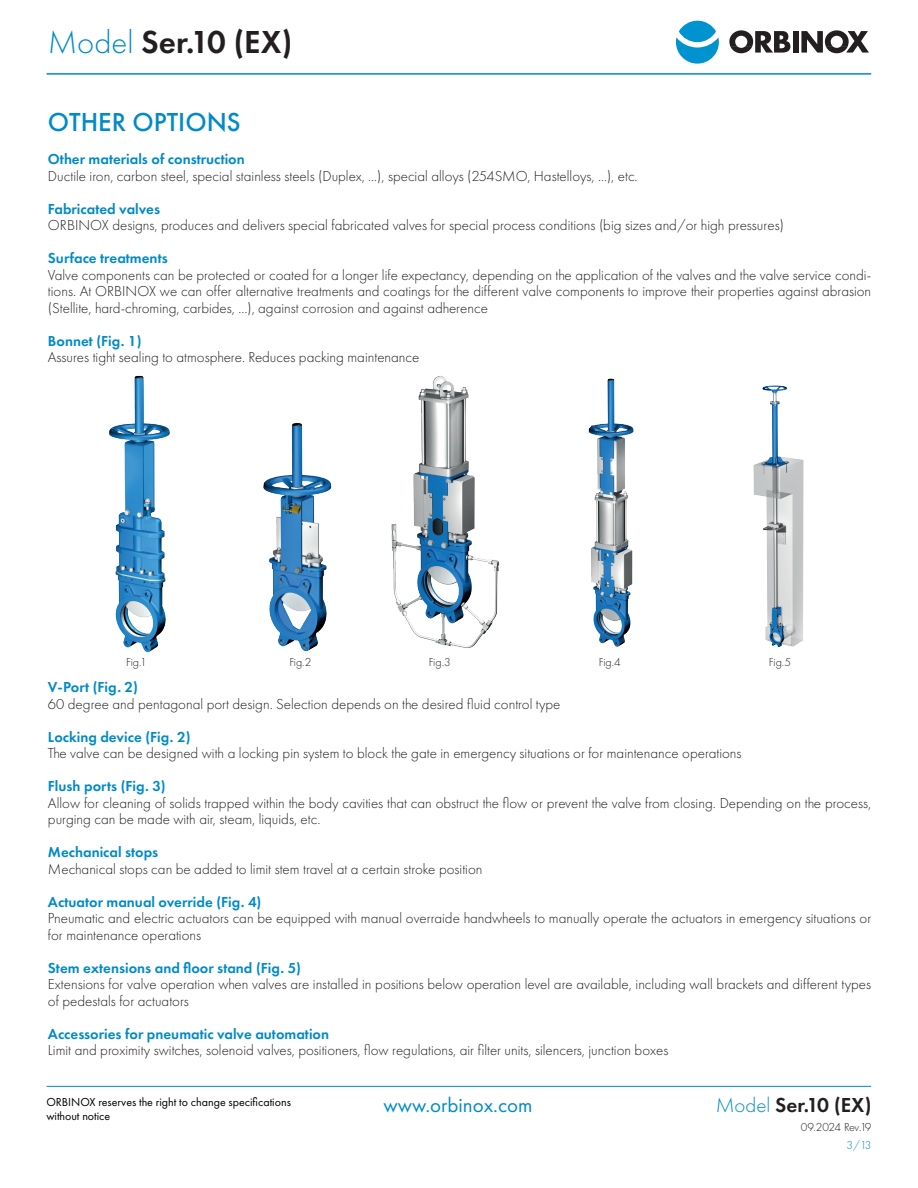
<style>
.page{position:relative;width:918px;height:1188px;background:#fff}
.page>*{position:absolute;margin:0;border:0;box-sizing:border-box;transform-origin:0 0}
.Modelo{font:600 33px "Futura PT";color:#231f20}
.títulos_n1{font:500 27px "Futura PT";color:#008ac8}
.t1{font:21px "Futura PT";color:#008ac8}
.Modelo_folio{font:600 21px "Futura PT";color:#231f20}
.cuerpo{font:300 15px/16.5px "Futura PT";color:#231f20}
.sub-titulos{font:600 15px "Futura PT";color:#008ac8}
.base{font:12px "Futura PT";color:#000}
.pie{font:300 12px "Futura PT";letter-spacing:-.015em;color:#231f20}
.base-2{font:300 12px "Futura PT";letter-spacing:-.04em;color:#231f20}
.base-3{font:300 12px "Futura PT";color:#008ac8}
.s1{font-weight:300;color:#008ac8}
</style>
<div class="page">
<hr style="left:47px;top:1086px;width:824px;height:1px;background:#008ac8">
<hr style="left:47px;top:73px;width:824px;height:2px;background:#008ac8">
<div style="left:679px;top:21px;width:37px;height:21px;background:#0093d0;border-radius:50%"></div>
<svg style="left:676px;top:37px;width:43px;height:27px"></svg>
<svg style="left:729px;top:30px;width:61px;height:23px"></svg>
<div style="left:793px;top:31px;width:5px;height:22px;background:#231f20"></div>
<svg style="left:801px;top:30px;width:68px;height:23px"></svg>
<img style="left:109px;top:375px;width:61px;height:278px">
<img style="left:391px;top:376px;width:109px;height:272px">
<img style="left:753px;top:385px;width:51px;height:263px">
<img style="left:263px;top:423px;width:69px;height:229px">
<img style="left:588px;top:378px;width:46px;height:269px">
<p class="Modelo" style="left:48px;top:21px;width:246px"><span class="s1">Model</span> Ser.10 (EX)</p>
<p class="títulos_n1" style="left:48px;top:106px;width:194px">OTHER OPTIONS</p>
<p class="sub-titulos" style="left:48px;top:150px;width:198px">Other materials of construction</p>
<p class="cuerpo" style="left:48px;top:167px;width:591px">Ductile iron, carbon steel, special stainless steels (Duplex, ...), special alloys (254SMO, Hastelloys, …), etc.</p>
<p class="sub-titulos" style="left:48px;top:199px;width:114px">Fabricated valves</p>
<p class="cuerpo" style="left:48px;top:217px;width:737px">ORBINOX designs, produces and delivers special fabricated valves for special process conditions (big sizes and/or high pressures)</p>
<p class="sub-titulos" style="left:48px;top:249px;width:121px">Surface treatments</p>
<p class="cuerpo" style="left:48px;top:266px;width:825px;text-align:justify">Valve components can be protected or coated for a longer life expectancy, depending on the application of the valves and the valve service condi&shy;tions. At ORBINOX we can offer alternative treatments and coatings for the different valve components to improve their properties against abrasion (Stellite, hard-chroming, carbides, …), against corrosion and against adherence</p>
<p class="sub-titulos" style="left:48px;top:331px;width:95px">Bonnet (Fig. 1)</p>
<p class="cuerpo" style="left:48px;top:349px;width:373px">Assures tight sealing to atmosphere. Reduces packing maintenance</p>
<p class="pie" style="left:126px;top:655px;width:22px">Fig.1</p>
<p class="pie" style="left:289px;top:655px;width:23px">Fig.2</p>
<p class="pie" style="left:429px;top:655px;width:23px">Fig.3</p>
<p class="pie" style="left:599px;top:655px;width:23px">Fig.4</p>
<p class="pie" style="left:769px;top:655px;width:23px">Fig.5</p>
<p class="sub-titulos" style="left:48px;top:678px;width:91px">V-Port (Fig. 2)</p>
<p class="cuerpo" style="left:48px;top:695px;width:514px">60 degree and pentagonal port design. Selection depends on the desired fluid control type</p>
<p class="sub-titulos" style="left:48px;top:727px;width:144px">Locking device (Fig. 2)</p>
<p class="cuerpo" style="left:48px;top:745px;width:695px">The valve can be designed with a locking pin system to block the gate in emergency situations or for maintenance operations</p>
<p class="sub-titulos" style="left:48px;top:777px;width:119px">Flush ports (Fig. 3)</p>
<p class="cuerpo" style="left:48px;top:794px;width:825px">Allow for cleaning of solids trapped within the body cavities that can obstruct the flow or prevent the valve from closing. Depending on the process, purging can be made with air, steam, liquids, etc.</p>
<p class="sub-titulos" style="left:48px;top:843px;width:112px">Mechanical stops</p>
<p class="cuerpo" style="left:48px;top:860px;width:436px">Mechanical stops can be added to limit stem travel at a certain stroke position</p>
<p class="sub-titulos" style="left:48px;top:892px;width:215px">Actuator manual override (Fig. 4)</p>
<p class="cuerpo" style="left:48px;top:910px;width:825px">Pneumatic and electric actuators can be equipped with manual overraide handwheels to manually operate the actuators in emergency situations or for maintenance operations</p>
<p class="sub-titulos" style="left:48px;top:958px;width:255px">Stem extensions and floor stand (Fig. 5)</p>
<p class="cuerpo" style="left:48px;top:976px;width:825px">Extensions for valve operation when valves are installed in positions below operation level are available, including wall brackets and different types of pedestals for actuators</p>
<p class="sub-titulos" style="left:48px;top:1024px;width:283px">Accessories for pneumatic valve automation</p>
<p class="cuerpo" style="left:48px;top:1042px;width:622px">Limit and proximity switches, solenoid valves, positioners, flow regulations, air filter units, silencers, junction boxes</p>
<p class="base" style="left:46px;top:1094px;width:246px">ORBINOX reserves the right to change specifications</p>
<h3 class="t1" style="left:383px;top:1093px;width:151px">www.orbinox.com</h3>
<p class="base" style="left:46px;top:1109px;width:65px">without notice</p>
<p class="Modelo_folio" style="left:716px;top:1092px;width:157px"><span class="s1">Model</span> Ser.10 (EX)</p>
<p class="base-2" style="left:801px;top:1120px;width:72px">09.2024 Rev.19</p>
<p class="base-3" style="left:847px;top:1138px;width:26px">3/13</p>
</div>
